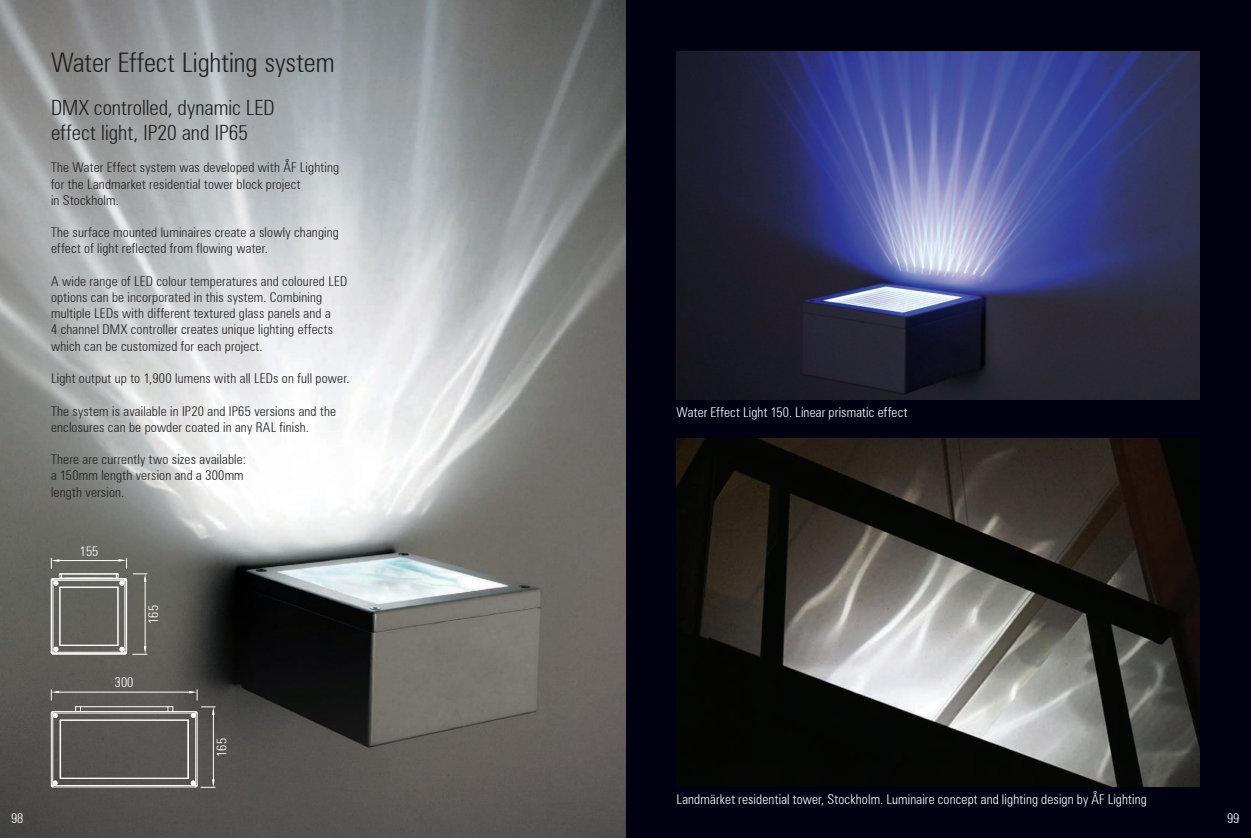
<style>
.page{position:relative;width:1251px;height:838px;background:#fff}
.page>*{position:absolute;margin:0;border:0;box-sizing:border-box;transform-origin:0 0}
.t1{font:300 condensed 27px "Zurich BT";letter-spacing:-.005em;color:#231f20}
.t2{font:300 condensed 21px "Zurich BT";color:#231f20}
.t3{font:300 condensed 13.5px "Zurich BT";letter-spacing:.01em;color:#231f20}
.t4{font:300 condensed 13.5px "Zurich BT";letter-spacing:.01em;color:#fff}
</style>
<div class="page">
<div style="left:625px;top:0;width:625px;height:838px;background:#010111"></div>
<img style="left:676px;top:438px;width:523px;height:349px">
<img style="left:0;top:0;width:625px;height:838px">
<img style="left:676px;top:51px;width:523px;height:349px">
<svg style="left:168px;top:706px;width:5px;height:5px"></svg>
<hr style="left:80px;top:706px;width:88px;height:1px;background:#fff">
<svg style="left:75px;top:706px;width:6px;height:5px"></svg>
<hr style="left:53px;top:786px;width:143px;height:1px;background:#fff">
<hr style="left:197px;top:713px;width:1px;height:72px;background:#fff">
<hr style="left:60px;top:720px;width:128px;height:1px;background:#fff">
<hr style="left:188px;top:720px;width:1px;height:58px;background:#fff">
<hr style="left:60px;top:778px;width:128px;height:1px;background:#fff">
<hr style="left:60px;top:720px;width:1px;height:58px;background:#fff">
<hr style="left:53px;top:785px;width:143px;height:1px;background:#fff">
<hr style="left:195px;top:713px;width:1px;height:72px;background:#fff">
<hr style="left:53px;top:712px;width:143px;height:1px;background:#fff">
<hr style="left:53px;top:711px;width:143px;height:1px;background:#fff">
<hr style="left:52px;top:713px;width:1px;height:72px;background:#fff">
<hr style="left:51px;top:713px;width:1px;height:72px;background:#fff">
<svg style="left:51px;top:780px;width:7px;height:7px"></svg>
<svg style="left:51px;top:711px;width:7px;height:7px"></svg>
<hr style="left:59px;top:692px;width:131px;height:1px;background:#fff">
<hr style="left:126px;top:580px;width:1px;height:72px;background:#fff">
<hr style="left:53px;top:653px;width:72px;height:1px;background:#fff">
<hr style="left:53px;top:652px;width:72px;height:1px;background:#fff">
<hr style="left:125px;top:580px;width:1px;height:72px;background:#fff">
<hr style="left:51px;top:580px;width:1px;height:72px;background:#fff">
<hr style="left:53px;top:580px;width:1px;height:72px;background:#fff">
<hr style="left:60px;top:587px;width:1px;height:58px;background:#fff">
<hr style="left:60px;top:645px;width:58px;height:1px;background:#fff">
<hr style="left:118px;top:587px;width:1px;height:58px;background:#fff">
<hr style="left:60px;top:587px;width:58px;height:1px;background:#fff">
<svg style="left:51px;top:647px;width:7px;height:7px"></svg>
<svg style="left:119px;top:647px;width:8px;height:7px"></svg>
<hr style="left:145px;top:578px;width:1px;height:71px;background:#fff">
<svg style="left:133px;top:573px;width:14px;height:9px"></svg>
<svg style="left:133px;top:646px;width:14px;height:9px"></svg>
<svg style="left:51px;top:558px;width:76px;height:27px;background:#868781"></svg>
<svg style="left:51px;top:689px;width:8px;height:11px"></svg>
<svg style="left:189px;top:689px;width:9px;height:11px"></svg>
<hr style="left:213px;top:711px;width:1px;height:70px;background:#fff">
<svg style="left:191px;top:706px;width:24px;height:12px"></svg>
<svg style="left:191px;top:779px;width:24px;height:9px"></svg>
<p class="t1" style="left:51px;top:46px;width:285px">Water Effect Lighting system</p>
<p class="t2" style="left:51px;top:95px;width:225px">DMX controlled, dynamic LED</p>
<p class="t2" style="left:51px;top:120px;width:198px">effect light, IP20 and IP65</p>
<p class="t3" style="left:51px;top:159px;width:289px">The Water Effect system was developed with ÅF Lighting</p>
<p class="t3" style="left:51px;top:176px;width:251px">for the Landmarket residential tower block project</p>
<p class="t3" style="left:51px;top:192px;width:69px">in Stockholm.</p>
<p class="t3" style="left:51px;top:224px;width:289px">The surface mounted luminaires create a slowly changing</p>
<p class="t3" style="left:51px;top:240px;width:218px">effect of light reflected from flowing water.</p>
<p class="t3" style="left:51px;top:273px;width:298px">A wide range of LED colour temperatures and coloured LED</p>
<p class="t3" style="left:51px;top:289px;width:272px">options can be incorporated in this system. Combining</p>
<p class="t3" style="left:51px;top:305px;width:281px">multiple LEDs with different textured glass panels and a</p>
<p class="t3" style="left:51px;top:321px;width:283px">4 channel DMX controller creates unique lighting effects</p>
<p class="t3" style="left:51px;top:338px;width:213px">which can be customized for each project.</p>
<p class="t3" style="left:51px;top:370px;width:300px">Light output up to 1,900 lumens with all LEDs on full power.</p>
<p class="t3" style="left:51px;top:402px;width:286px">The system is available in IP20 and IP65 versions and the</p>
<p class="t3" style="left:51px;top:419px;width:259px">enclosures can be powder coated in any RAL finish.</p>
<p class="t3" style="left:51px;top:451px;width:196px">There are currently two sizes available:</p>
<p class="t3" style="left:51px;top:467px;width:194px">a 150mm length version and a 300mm</p>
<p class="t3" style="left:51px;top:483px;width:75px">length version.</p>
<p class="t4" style="left:80px;top:543px;width:20px">155</p>
<p class="t4" style="left:145px;top:623px;width:20px;rotate:-90deg">165</p>
<p class="t4" style="left:115px;top:674px;width:20px">300</p>
<p class="t4" style="left:213px;top:756px;width:20px;rotate:-90deg">165</p>
<p class="t4" style="left:676px;top:403px;width:232px">Water Effect Light 150. Linear prismatic effect</p>
<p class="t4" style="left:676px;top:790px;width:472px">Landmärket residential tower, Stockholm. Luminaire concept and lighting design by ÅF Lighting</p>
<p class="t4" style="left:11px;top:809px;width:14px">98</p>
<p class="t4" style="left:1226px;top:809px;width:14px">99</p>
</div>
